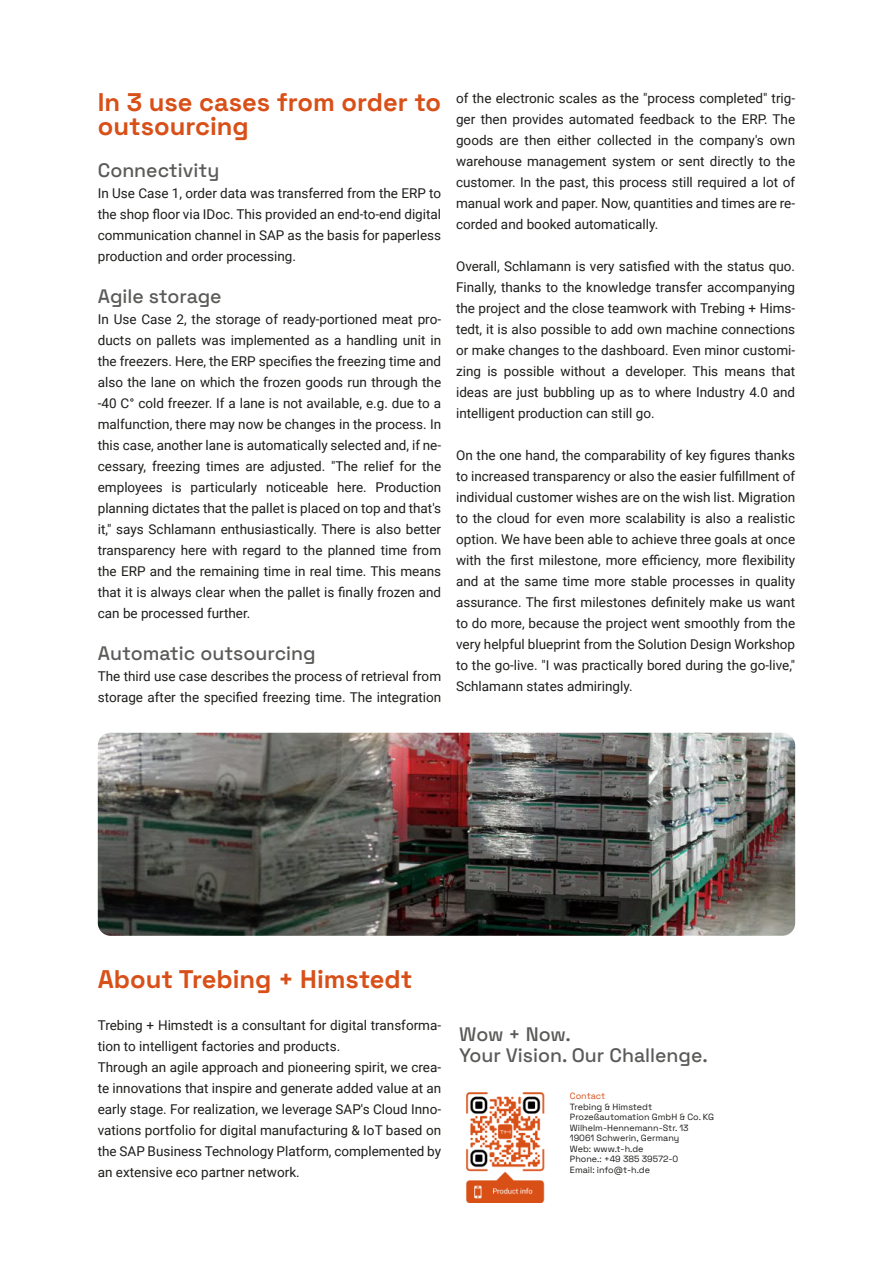
<style>
.page{position:relative;width:893px;height:1263px;background:#fff}
.page>*{position:absolute;margin:0;border:0;box-sizing:border-box;transform-origin:0 0}
.t1{font:700 25.5px/24px "Space Grotesk";color:#d84f18}
.t2{font:500 19.5px/21px "Space Grotesk";color:#5a5a59}
.t3{font:13.5px/21px "Roboto";color:#1d1d1b;text-align:justify}
.t4{font:9px/10.5px "Space Grotesk";color:#1d1d1b}
.t5{font:9px "Space Grotesk";letter-spacing:-.01em;color:#d84f18}
</style>
<div class="page">
<img style="left:98px;top:733px;width:697px;height:203px;border-radius:13px">
<img style="left:466px;top:1093px;width:79px;height:109px">
<h1 class="t1" style="left:98px;top:89px;width:345px">In 3 use cases from order to outsourcing</h1>
<h2 class="t2" style="left:98px;top:159px;width:123px">Connectivity</h2>
<p class="t3" style="left:98px;top:182px;width:345px">In Use Case 1, order data was transferred from the ERP to the shop floor via IDoc. This provided an end-to-end digital communication channel in SAP as the basis for paperless production and order processing.</p>
<h2 class="t2" style="left:98px;top:285px;width:125px">Agile storage</h2>
<p class="t3" style="left:98px;top:308px;width:345px">In Use Case 2, the storage of ready-portioned meat pro&shy;ducts on pallets was implemented as a handling unit in the freezers. Here, the ERP specifies the freezing time and also the lane on which the frozen goods run through the -40 C° cold freezer. If a lane is not available, e.g. due to a malfunction, there may now be changes in the process. In this case, another lane is automatically selected and, if ne&shy;cessary, freezing times are adjusted. "The relief for the employees is particularly noticeable here. Production planning dictates that the pallet is placed on top and that's it," says Schlamann enthusiastically. There is also better transparency here with regard to the planned time from the ERP and the remaining time in real time. This means that it is always clear when the pallet is finally frozen and can be processed further.</p>
<h2 class="t2" style="left:98px;top:642px;width:219px">Automatic outsourcing</h2>
<p class="t3" style="left:98px;top:665px;width:345px">The third use case describes the process of retrieval from storage after the specified freezing time. The integration</p>
<p class="t3" style="left:456px;top:88px;width:341px">of the electronic scales as the "process completed" trig&shy;ger then provides automated feedback to the ERP. The goods are then either collected in the company's own warehouse management system or sent directly to the customer. In the past, this process still required a lot of manual work and paper. Now, quantities and times are re&shy;corded and booked automatically.</p>
<p class="t3" style="left:456px;top:256px;width:341px">Overall, Schlamann is very satisfied with the status quo.<br>Finally, thanks to the knowledge transfer accompanying the project and the close teamwork with Trebing + Hims&shy;tedt, it is also possible to add own machine connections or make changes to the dashboard. Even minor customi&shy;zing is possible without a developer. This means that ideas are just bubbling up as to where Industry 4.0 and intelligent production can still go.</p>
<p class="t3" style="left:456px;top:445px;width:341px">On the one hand, the comparability of key figures thanks to increased transparency or also the easier fulfillment of individual customer wishes are on the wish list. Migration to the cloud for even more scalability is also a realistic option. We have been able to achieve three goals at once with the first milestone, more efficiency, more flexibility and at the same time more stable processes in quality assurance. The first milestones definitely make us want to do more, because the project went smoothly from the very helpful blueprint from the Solution Design Workshop to the go-live. "I was practically bored during the go-live," Schlamann states admiringly.</p>
<h1 class="t1" style="left:98px;top:965px;width:316px">About Trebing + Himstedt</h1>
<p class="t3" style="left:98px;top:1014px;width:345px;text-align:left">Trebing + Himstedt is a consultant for digital transforma&shy;tion to intelligent factories and products.<br>Through an agile approach and pioneering spirit, we crea&shy;te innovations that inspire and generate added value at an early stage. For realization, we leverage SAP's Cloud Inno&shy;vations portfolio for digital manufacturing &amp; IoT based on the SAP Business Technology Platform, complemented by an extensive eco partner network.</p>
<h2 class="t2" style="left:459px;top:1022px;width:250px">Wow + Now.<br>Your Vision. Our Challenge.</h2>
<p class="t5" style="left:570px;top:1089px;width:37px">Contact</p>
<p class="t4" style="left:570px;top:1100px;width:146px">Trebing &amp; Himstedt<br>Prozeßautomation GmbH &amp; Co. KG<br>Wilhelm-Hennemann-Str. 13<br>19061 Schwerin, Germany<br>Web: www.t-h.de<br>Phone.: +49 385 39572-0<br>Email: info@t-h.de</p>
</div>
